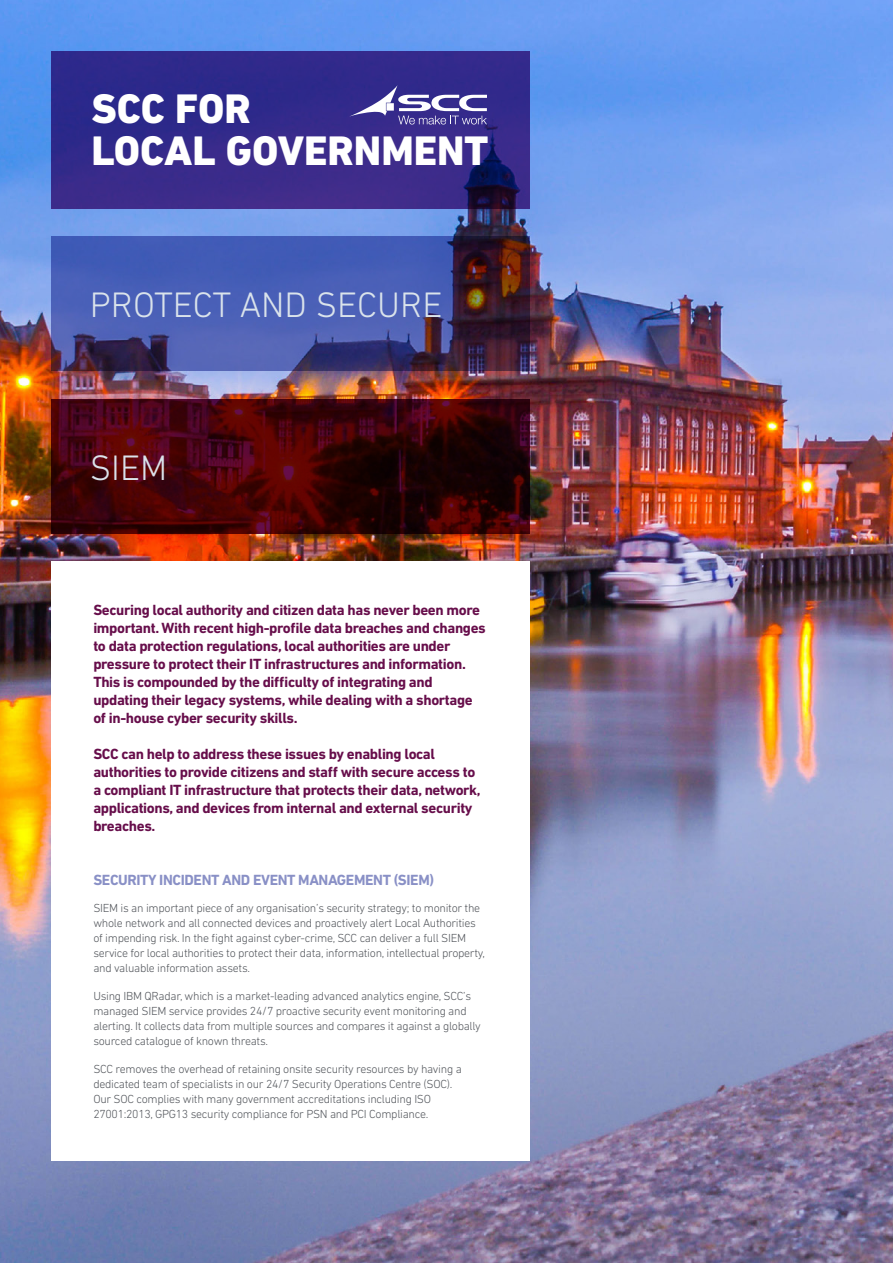
<style>
.page{position:relative;width:893px;height:1263px;background:#fff}
.page>*{position:absolute;margin:0;border:0;box-sizing:border-box;transform-origin:0 0}
.t1{font:800 42px/42px "DIN Next LT Pro";color:#fff}
.t2{font:300 36px "DIN Next LT Pro";color:#dae3eb}
.t3{font:700 15px/18px "DIN Next LT Pro";letter-spacing:-.025em;color:#670e4b}
.t4{font:700 15px "DIN Next LT Pro";letter-spacing:-.025em;color:#8990c6}
.t5{font:300 11.85px/15px "DIN Next LT Pro";letter-spacing:-.025em;color:#52555b}
</style>
<div class="page">
<img style="left:0;top:0;width:893px;height:1263px">
<svg style="left:51px;top:51px;width:478px;height:157px;background:#332988"></svg>
<div style="left:51px;top:561px;width:478px;height:600px;background:#fff"></div>
<svg style="left:51px;top:236px;width:478px;height:135px;background:#444d92"></svg>
<svg style="left:349px;top:85px;width:138px;height:39px"></svg>
<div style="left:386px;top:103px;width:8px;height:8px;background:#fff"></div>
<svg style="left:51px;top:399px;width:478px;height:134px;background:#3c0309"></svg>
<h1 class="t1" style="left:91px;top:88px;width:398px">SCC FOR<br>LOCAL GOVERNMENT</h1>
<h2 class="t2" style="left:90px;top:284px;width:354px">PROTECT AND SECURE</h2>
<h2 class="t2" style="left:90px;top:447px;width:79px">SIEM</h2>
<p class="t3" style="left:93px;top:600px;width:394px">Securing local authority and citizen data has never been more important. With recent high-profile data breaches and changes to data protection regulations, local authorities are under pressure to protect their IT infrastructures and information.<br>This is compounded by the difficulty of integrating and updating their legacy systems, while dealing with a shortage of in-house cyber security skills.</p>
<p class="t3" style="left:93px;top:744px;width:389px">SCC can help to address these issues by enabling local authorities to provide citizens and staff with secure access to a compliant IT infrastructure that protects their data, network, applications, and devices from internal and external security breaches.</p>
<p class="t4" style="left:93px;top:871px;width:342px">SECURITY INCIDENT AND EVENT MANAGEMENT (SIEM)</p>
<p class="t5" style="left:93px;top:901px;width:393px">SIEM is an important piece of any organisation’s security strategy; to monitor the whole network and all connected devices and proactively alert Local Authorities of impending risk. In the fight against cyber-crime, SCC can deliver a full SIEM service for local authorities to protect their data, information, intellectual property, and valuable information assets.</p>
<p class="t5" style="left:93px;top:988px;width:389px">Using IBM QRadar, which is a market-leading advanced analytics engine, SCC’s managed SIEM service provides 24/7 proactive security event monitoring and alerting. It collects data from multiple sources and compares it against a globally sourced catalogue of known threats.</p>
<p class="t5" style="left:93px;top:1061px;width:370px">SCC removes the overhead of retaining onsite security resources by having a dedicated team of specialists in our 24/7 Security Operations Centre (SOC).<br>Our SOC complies with many government accreditations including ISO 27001:2013, GPG13 security compliance for PSN and PCI Compliance.</p>
</div>
